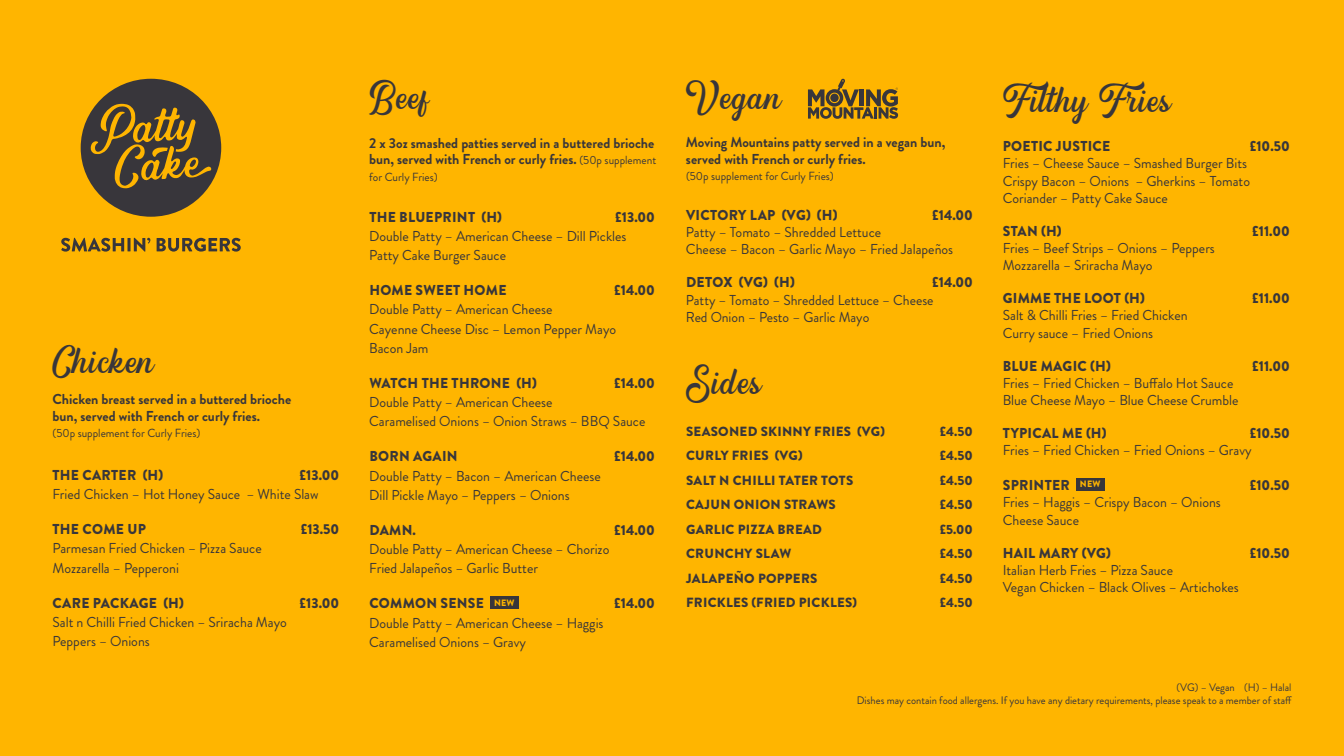
<style>
.page{position:relative;width:1344px;height:756px;background:#ffb500}
.page>*{position:absolute;margin:0;border:0;box-sizing:border-box;transform-origin:0 0}
.t1{font:42.52px "Hipsterious";color:#38363b}
.t2{font:14.35px/19.2px "Brandon Grotesque";color:#38363b}
.t3{font:900 14.35px "Brandon Grotesque";letter-spacing:.02em;color:#38363b}
.t4{font:700 14.35px/16.4px "Brandon Grotesque";color:#38363b}
.t5{font:14.35px/17.2px "Brandon Grotesque";color:#38363b;scale:.96 1}
.t6{font:900 13.3px "Brandon Grotesque";letter-spacing:.02em;color:#38363b}
.t7{font:11.76px "Brandon Grotesque";color:#38363b}
.t8{font:10.88px/13.1px "Brandon Grotesque";color:#38363b;text-align:right}
.s1{font-weight:400;font-size:11.76px}
</style>
<div class="page">
<div style="left:490px;top:596px;width:28px;height:13px;background:#38363b"></div>
<div style="left:1076px;top:478px;width:28px;height:13px;background:#38363b"></div>
<div style="left:81px;top:79px;width:140px;height:138px;background:#38363b;border-radius:50%"></div>
<svg style="left:91px;top:104px;width:120px;height:84px"></svg>
<svg style="left:61px;top:238px;width:180px;height:14px"></svg>
<svg style="left:808px;top:79px;width:90px;height:40px"></svg>
<h1 class="t1" style="left:52px;top:334px;width:104px">Chicken</h1>
<p class="t4" style="left:52px;top:391px;width:240px">Chicken breast served in a buttered brioche bun, served with French or curly fries.</p>
<p class="t7" style="left:52px;top:425px;width:149px">(50p supplement for Curly Fries)</p>
<p class="t3" style="left:53px;top:465px;width:112px">THE CARTER (H)</p>
<p class="t3" style="left:300px;top:465px;width:41px">£13.00</p>
<p class="t2" style="left:52px;top:485px;width:268px">Fried Chicken – Hot Honey Sauce – White Slaw</p>
<p class="t3" style="left:53px;top:519px;width:95px">THE COME UP</p>
<p class="t3" style="left:301px;top:519px;width:40px">£13.50</p>
<p class="t2" style="left:53px;top:539px;width:211px">Parmesan Fried Chicken – Pizza Sauce<br>Mozzarella – Pepperoni</p>
<p class="t3" style="left:53px;top:592px;width:133px">CARE PACKAGE (H)</p>
<p class="t3" style="left:300px;top:592px;width:41px">£13.00</p>
<p class="t2" style="left:53px;top:612px;width:236px">Salt n Chilli Fried Chicken – Sriracha Mayo<br>Peppers – Onions</p>
<h1 class="t1" style="left:686px;top:70px;width:98px">Vegan</h1>
<h1 class="t1" style="left:369px;top:70px;width:62px">Beef</h1>
<h1 class="t1" style="left:1004px;top:73px;width:170px">Filthy Fries</h1>
<p class="t4" style="left:369px;top:135px;width:289px">2 x 3oz smashed patties served in a buttered brioche bun, served with French or curly fries. <span class="s1">(50p supplement</span></p>
<p class="t7" style="left:369px;top:169px;width:70px">for Curly Fries)</p>
<p class="t3" style="left:369px;top:207px;width:134px">THE BLUEPRINT (H)</p>
<p class="t3" style="left:615px;top:207px;width:41px">£13.00</p>
<p class="t2" style="left:369px;top:227px;width:259px">Double Patty – American Cheese – Dill Pickles<br>Patty Cake Burger Sauce</p>
<p class="t3" style="left:369px;top:280px;width:139px">HOME SWEET HOME</p>
<p class="t3" style="left:614px;top:280px;width:42px">£14.00</p>
<p class="t2" style="left:369px;top:300px;width:248px">Double Patty – American Cheese<br>Cayenne Cheese Disc – Lemon Pepper Mayo<br>Bacon Jam</p>
<p class="t3" style="left:369px;top:373px;width:169px">WATCH THE THRONE (H)</p>
<p class="t3" style="left:614px;top:373px;width:42px">£14.00</p>
<p class="t2" style="left:369px;top:393px;width:278px">Double Patty – American Cheese<br>Caramelised Onions – Onion Straws – BBQ Sauce</p>
<p class="t3" style="left:369px;top:446px;width:90px">BORN AGAIN</p>
<p class="t3" style="left:614px;top:446px;width:42px">£14.00</p>
<p class="t2" style="left:369px;top:466px;width:233px">Double Patty – Bacon – American Cheese<br>Dill Pickle Mayo – Peppers – Onions</p>
<p class="t3" style="left:369px;top:520px;width:48px">DAMN.</p>
<p class="t3" style="left:614px;top:520px;width:42px">£14.00</p>
<p class="t2" style="left:369px;top:540px;width:242px">Double Patty – American Cheese – Chorizo<br>Fried Jalapeños – Garlic Butter</p>
<p class="t3" style="left:369px;top:593px;width:147px">COMMON SENSE <sup>NEW</sup></p>
<p class="t3" style="left:614px;top:593px;width:42px">£14.00</p>
<p class="t2" style="left:369px;top:613px;width:236px">Double Patty – American Cheese – Haggis<br>Caramelised Onions – Gravy</p>
<p class="t4" style="left:686px;top:134px;width:261px">Moving Mountains patty served in a vegan bun, served with French or curly fries.</p>
<p class="t7" style="left:686px;top:168px;width:149px">(50p supplement for Curly Fries)</p>
<p class="t3" style="left:686px;top:205px;width:153px">VICTORY LAP (VG) (H)</p>
<p class="t3" style="left:932px;top:205px;width:42px">£14.00</p>
<p class="t2" style="left:686px;top:224px;width:269px;line-height:17.2px">Patty – Tomato – Shredded Lettuce<br>Cheese – Bacon – Garlic Mayo – Fried Jalapeños</p>
<p class="t3" style="left:686px;top:272px;width:110px">DETOX (VG) (H)</p>
<p class="t3" style="left:932px;top:272px;width:42px">£14.00</p>
<p class="t5" style="left:686px;top:291px;width:259px">Patty – Tomato – Shredded Lettuce – Cheese<br>Red Onion – Pesto – Garlic Mayo</p>
<h1 class="t1" style="left:686px;top:355px;width:78px">Sides</h1>
<p class="t6" style="left:686px;top:422px;width:200px">SEASONED SKINNY FRIES (VG)</p>
<p class="t6" style="left:940px;top:422px;width:34px">£4.50</p>
<p class="t6" style="left:686px;top:446px;width:118px">CURLY FRIES (VG)</p>
<p class="t6" style="left:940px;top:446px;width:34px">£4.50</p>
<p class="t6" style="left:686px;top:471px;width:169px">SALT N CHILLI TATER TOTS</p>
<p class="t6" style="left:940px;top:471px;width:34px">£4.50</p>
<p class="t6" style="left:686px;top:495px;width:151px">CAJUN ONION STRAWS</p>
<p class="t6" style="left:940px;top:495px;width:34px">£4.50</p>
<p class="t6" style="left:686px;top:520px;width:137px">GARLIC PIZZA BREAD</p>
<p class="t6" style="left:940px;top:520px;width:34px">£5.00</p>
<p class="t6" style="left:686px;top:544px;width:107px">CRUNCHY SLAW</p>
<p class="t6" style="left:940px;top:544px;width:34px">£4.50</p>
<p class="t6" style="left:686px;top:569px;width:133px">JALAPEÑO POPPERS</p>
<p class="t6" style="left:940px;top:569px;width:34px">£4.50</p>
<p class="t6" style="left:686px;top:593px;width:173px">FRICKLES (FRIED PICKLES)</p>
<p class="t6" style="left:940px;top:593px;width:34px">£4.50</p>
<p class="t3" style="left:1003px;top:136px;width:109px">POETIC JUSTICE</p>
<p class="t3" style="left:1250px;top:136px;width:41px">£10.50</p>
<p class="t2" style="left:1003px;top:155px;width:249px;line-height:17.2px">Fries – Cheese Sauce – Smashed Burger Bits<br>Crispy Bacon – Onions – Gherkins – Tomato<br>Coriander – Patty Cake Sauce</p>
<p class="t3" style="left:1003px;top:221px;width:60px">STAN (H)</p>
<p class="t3" style="left:1252px;top:221px;width:39px">£11.00</p>
<p class="t2" style="left:1003px;top:240px;width:214px;line-height:17.2px">Fries – Beef Strips – Onions – Peppers<br>Mozzarella – Sriracha Mayo</p>
<p class="t3" style="left:1003px;top:288px;width:144px">GIMME THE LOOT (H)</p>
<p class="t3" style="left:1252px;top:288px;width:39px">£11.00</p>
<p class="t2" style="left:1003px;top:307px;width:186px;line-height:17.2px">Salt &amp; Chilli Fries – Fried Chicken<br>Curry sauce – Fried Onions</p>
<p class="t3" style="left:1003px;top:355px;width:109px">BLUE MAGIC (H)</p>
<p class="t3" style="left:1252px;top:355px;width:39px">£11.00</p>
<p class="t2" style="left:1003px;top:374px;width:237px;line-height:17.2px">Fries – Fried Chicken – Buffalo Hot Sauce<br>Blue Cheese Mayo – Blue Cheese Crumble</p>
<p class="t3" style="left:1003px;top:423px;width:105px">TYPICAL ME (H)</p>
<p class="t3" style="left:1250px;top:423px;width:41px">£10.50</p>
<p class="t2" style="left:1003px;top:441px;width:250px">Fries – Fried Chicken – Fried Onions – Gravy</p>
<p class="t3" style="left:1003px;top:475px;width:99px">SPRINTER <sup>NEW</sup></p>
<p class="t3" style="left:1250px;top:475px;width:41px">£10.50</p>
<p class="t2" style="left:1003px;top:494px;width:220px;line-height:17.2px">Fries – Haggis – Crispy Bacon – Onions<br>Cheese Sauce</p>
<p class="t3" style="left:1003px;top:543px;width:109px">HAIL MARY (VG)</p>
<p class="t3" style="left:1250px;top:543px;width:41px">£10.50</p>
<p class="t2" style="left:1003px;top:562px;width:238px;line-height:17.2px">Italian Herb Fries – Pizza Sauce<br>Vegan Chicken – Black Olives – Artichokes</p>
<p class="t8" style="left:857px;top:681px;width:437px">(VG) – Vegan (H) – Halal<br>Dishes may contain food allergens. If you have any dietary requirements, please speak to a member of staff</p>
</div>
